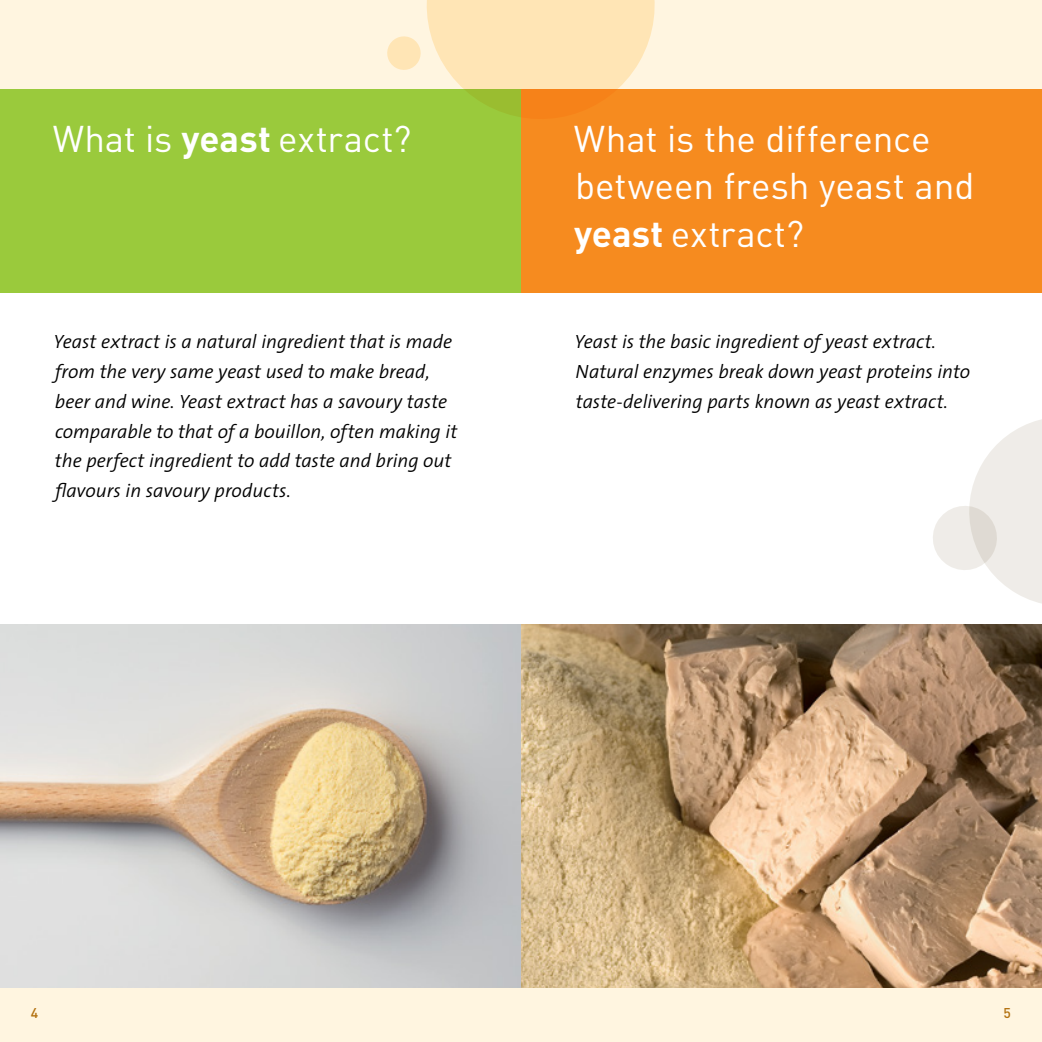
<style>
.page{position:relative;width:1042px;height:1042px;background:#fff5e0}
.page>*{position:absolute;margin:0;border:0;box-sizing:border-box;transform-origin:0 0}
.t1{font:36.75px/47.2px "DIN Pro";letter-spacing:-.005em;color:#fff}
.t2{font:italic 300 19.25px/29.8px "The Sans";color:#000}
.t3{font:500 14px "DIN Pro";color:#b2700e}
.s1{font-weight:700}
</style>
<div class="page">
<div style="left:0;top:238px;width:1042px;height:416px;background:#fff"></div>
<div style="left:0;top:89px;width:521px;height:204px;background:#9aca3c"></div>
<div style="left:521px;top:89px;width:521px;height:204px;background:#f68b1f"></div>
<svg style="left:933px;top:419px;width:109px;height:185px"></svg>
<svg style="left:387px;top:0;width:268px;height:117px"></svg>
<img style="left:0;top:625px;width:521px;height:362px">
<svg style="left:521px;top:625px;width:521px;height:362px;background:#b79772"></svg>
<h1 class="t1" style="left:53px;top:113px;width:360px">What is <span class="s1">yeast</span> extract?</h1>
<p class="t2" style="left:54px;top:326px;width:405px">Yeast extract is a natural ingredient that is made from the very same yeast used to make bread, beer and wine. Yeast extract has a savoury taste comparable to that of a bouillon, often making it the perfect ingredient to add taste and bring out flavours in savoury products.</p>
<h1 class="t1" style="left:574px;top:113px;width:402px">What is the difference between fresh yeast and <span class="s1">yeast</span> extract?</h1>
<p class="t2" style="left:575px;top:326px;width:397px">Yeast is the basic ingredient of yeast extract.<br>Natural enzymes break down yeast proteins into taste-delivering parts known as yeast extract.</p>
<p class="t3" style="left:31px;top:1002px;width:9px">4</p>
<p class="t3" style="left:1003px;top:1002px;width:9px">5</p>
</div>
